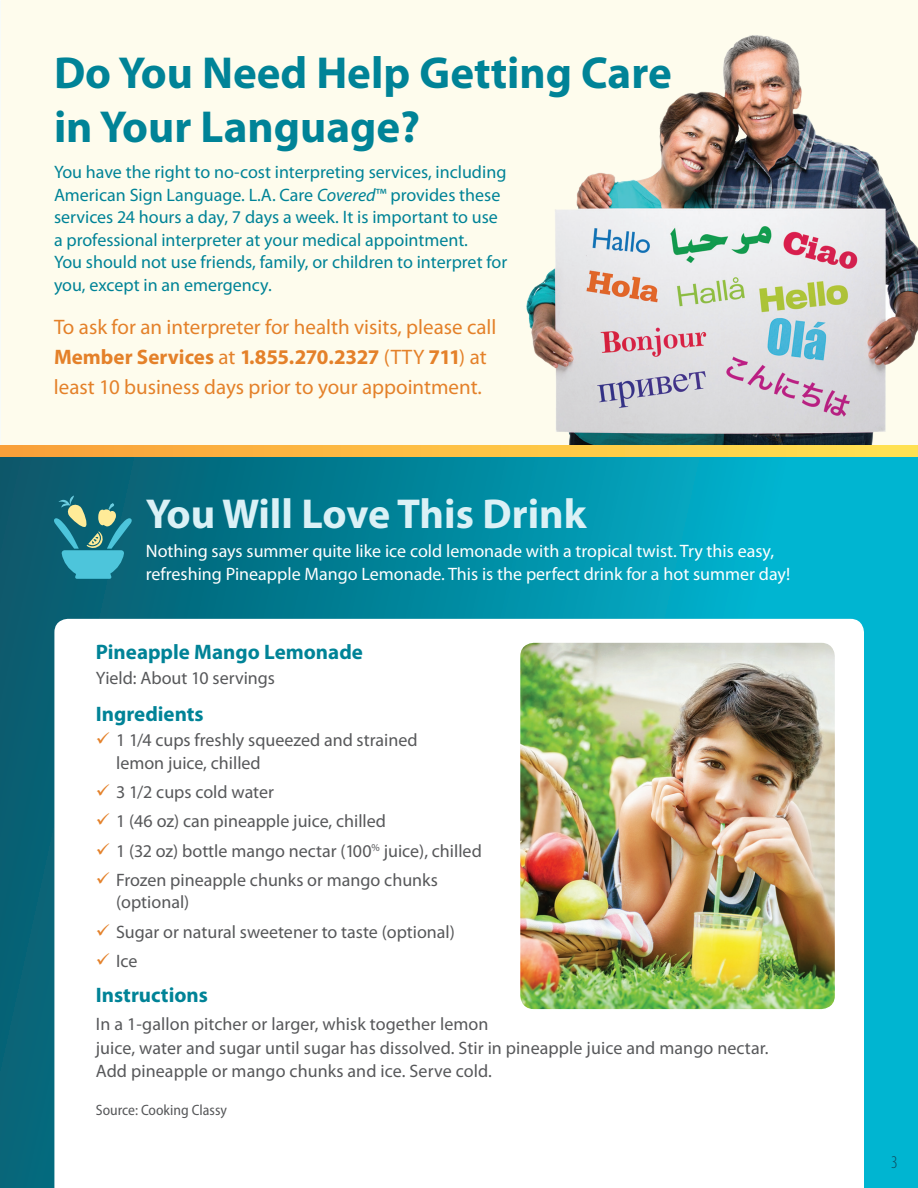
<style>
.page{position:relative;width:918px;height:1188px;background:#fff}
.page>*{position:absolute;margin:0;border:0;box-sizing:border-box;transform-origin:0 0}
.t1{font:700 45px/54px "Myriad Pro";color:#008397}
.t2{font:700 42px "Myriad Pro";color:#dbf1f6}
.t3{font:21px/30px "Myriad Pro";color:#e4812a}
.t4{font:700 21px "Myriad Pro";color:#008397}
.t5{font:18px/22.5px "Myriad Pro";color:#57585a}
.t6{font:18px/22.5px "Myriad Pro";color:#008397}
.t7{font:18px/22.5px "Myriad Pro";color:#fff}
.t8{font:300 condensed 18px "Myriad Pro";color:#0e495c}
.t9{font:semi-condensed 15px "Myriad Pro";color:#57585a}
.s1{font-style:italic}
.s2{font-weight:700}
</style>
<div class="page">
<div style="left:1px;top:0;width:917px;height:445px;background:#fefced"></div>
<img style="left:522px;top:11px;width:396px;height:434px">
<div style="left:0;top:451px;width:918px;height:737px;background:linear-gradient(to right,#065869,#00bfdb)"></div>
<svg style="left:54px;top:619px;width:810px;height:569px"></svg>
<img style="left:520px;top:643px;width:315px;height:366px">
<svg style="left:1px;top:445px;width:917px;height:11px"></svg>
<svg style="left:54px;top:495px;width:78px;height:84px"></svg>
<svg style="left:97px;top:732px;width:12px;height:12px"></svg>
<svg style="left:97px;top:784px;width:12px;height:12px"></svg>
<svg style="left:97px;top:813px;width:12px;height:12px"></svg>
<svg style="left:97px;top:843px;width:12px;height:11px"></svg>
<svg style="left:97px;top:872px;width:12px;height:12px"></svg>
<svg style="left:97px;top:924px;width:12px;height:11px"></svg>
<svg style="left:97px;top:953px;width:12px;height:12px"></svg>
<h2 class="t1" style="left:54px;top:45px;width:619px">Do You Need Help Getting Care in Your Language?</h2>
<p class="t6" style="left:54px;top:161px;width:455px">You have the right to no-cost interpreting services, including American Sign Language. L.A. Care <span class="s1">Covered</span>™ provides these services 24 hours a day, 7 days a week. It is important to use a professional interpreter at your medical appointment.<br>You should not use friends, family, or children to interpret for you, except in an emergency.</p>
<p class="t3" style="left:54px;top:312px;width:444px">To ask for an interpreter for health visits, please call<br><span class="s2">Member Services</span> at <span class="s2">1.855.270.2327</span> (TTY <span class="s2">711</span>) at least 10 business days prior to your appointment.</p>
<h2 class="t2" style="left:146px;top:486px;width:442px">You Will Love This Drink</h2>
<p class="t7" style="left:146px;top:539px;width:646px">Nothing says summer quite like ice cold lemonade with a tropical twist. Try this easy, refreshing Pineapple Mango Lemonade. This is the perfect drink for a hot summer day!</p>
<h3 class="t4" style="left:96px;top:638px;width:269px">Pineapple Mango Lemonade</h3>
<p class="t5" style="left:96px;top:667px;width:181px">Yield: About 10 servings</p>
<h4 class="t4" style="left:96px;top:700px;width:109px">Ingredients</h4>
<p class="t5" style="left:116px;top:729px;width:303px">1 1/4 cups freshly squeezed and strained lemon juice, chilled</p>
<p class="t5" style="left:116px;top:780px;width:159px">3 1/2 cups cold water</p>
<p class="t5" style="left:116px;top:810px;width:271px">1 (46 oz) can pineapple juice, chilled</p>
<p class="t5" style="left:116px;top:839px;width:367px">1 (32 oz) bottle mango nectar (100<sup>%</sup> juice), chilled</p>
<p class="t5" style="left:116px;top:868px;width:323px">Frozen pineapple chunks or mango chunks (optional)</p>
<p class="t5" style="left:116px;top:920px;width:340px">Sugar or natural sweetener to taste (optional)</p>
<p class="t5" style="left:116px;top:949px;width:23px">Ice</p>
<h4 class="t4" style="left:96px;top:982px;width:114px">Instructions</h4>
<p class="t5" style="left:96px;top:1011px;width:674px;line-height:24px">In a 1-gallon pitcher or larger, whisk together lemon<br>juice, water and sugar until sugar has dissolved. Stir in pineapple juice and mango nectar.<br>Add pineapple or mango chunks and ice. Serve cold.</p>
<p class="t9" style="left:96px;top:1102px;width:133px">Source: Cooking Classy</p>
<p class="t8" style="left:891px;top:1152px;width:8px">3</p>
</div>
